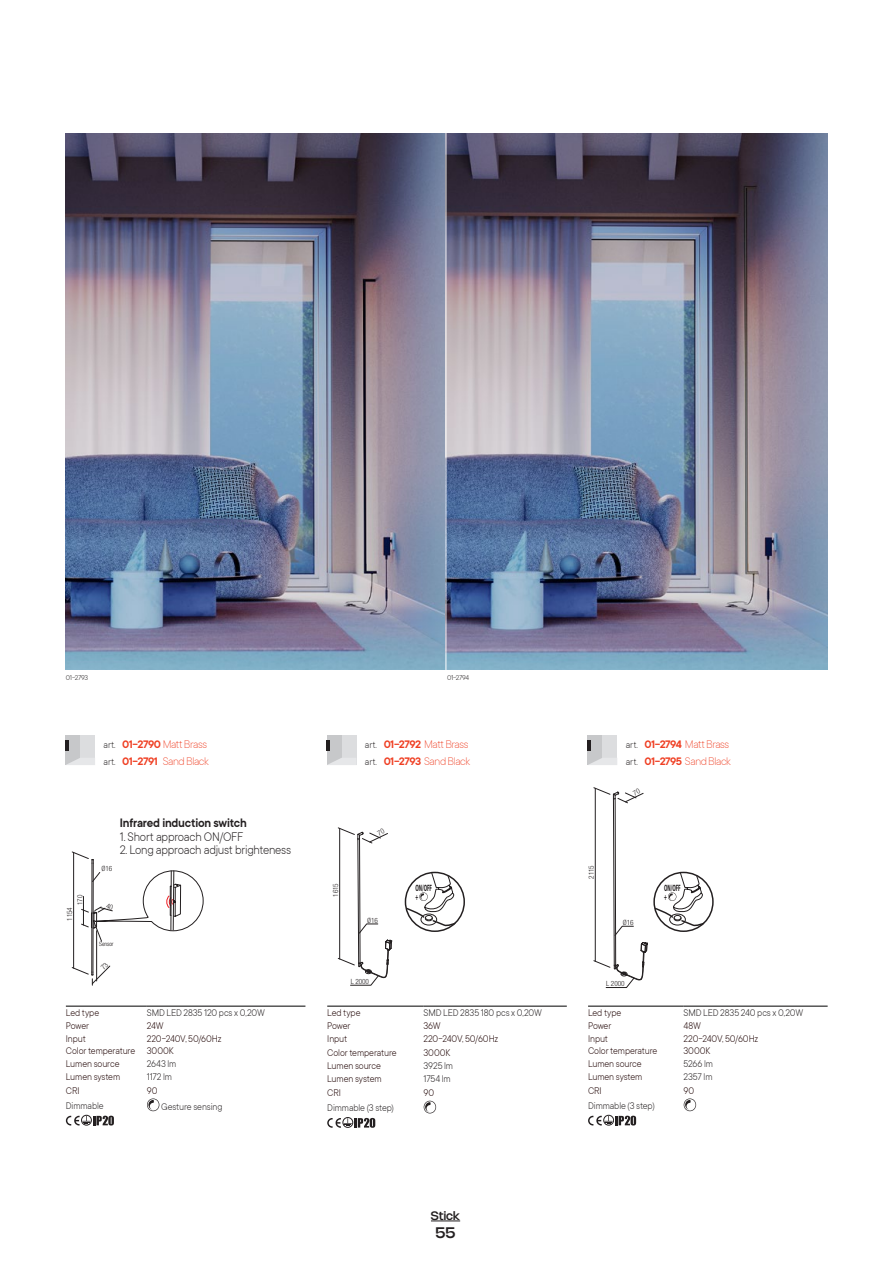
<style>
.page{position:relative;width:893px;height:1263px;background:#fff}
.page>*{position:absolute;margin:0;border:0;box-sizing:border-box;transform-origin:0 0}
.t1{font:500 15px "Nohemi";color:#231f20}
.t2{font:300 13.5px "TT Commons";letter-spacing:-.015em;color:#231f20;scale:.95 1}
.t3{font:600 13.5px "TT Commons";letter-spacing:-.015em;color:#231f20;scale:.95 1}
.t4{font:200 12px/17px "TT Commons";letter-spacing:-.04em;color:#ef3e22}
.t5{font:500 12px "Nohemi";color:#231f20}
.t6{font:300 10.5px/12.5px "TT Commons";letter-spacing:-.01em;color:#1d0000;scale:.95 1}
.t7{font:300 10.5px/13.5px "TT Commons";letter-spacing:-.01em;color:#231f20;scale:.95 1}
.t8{font:700 9.3px/8.9px "Myriad Pro";color:#231f20;scale:.52 1}
.t9{font:300 7.5px "TT Commons";letter-spacing:-.04em;color:#231f20}
.t10{font:300 condensed 7.2px "Helvetica Neue LT Pro";letter-spacing:-.01em;color:#231f20}
.t11{font:300 condensed 6px "Helvetica Neue LT Pro";letter-spacing:-.01em;color:#231f20}
.s1{font-weight:300;font-size:10.5px;color:#231f20}
.s2{font-weight:600}
</style>
<div class="page">
<div style="left:65px;top:735px;width:30px;height:30px;background:#dcdddf"></div>
<div style="left:65px;top:735px;width:15px;height:30px;background:#c7c8ca"></div>
<hr style="left:65px;top:740px;width:4px;height:11px;background:#231f20">
<svg style="left:66px;top:758px;width:14px;height:7px"></svg>
<hr style="left:66px;top:1006px;width:81px;height:1px;background:#000">
<hr style="left:147px;top:1006px;width:158px;height:1px;background:#000">
<svg style="left:147px;top:1098px;width:12px;height:13px"></svg>
<div style="left:81px;top:1115px;width:11px;height:10px;border:1px solid #231f20;border-radius:50%"></div>
<svg style="left:66px;top:1116px;width:48px;height:9px"></svg>
<hr style="left:327px;top:1006px;width:96px;height:1px;background:#000">
<hr style="left:423px;top:1006px;width:144px;height:1px;background:#000">
<svg style="left:424px;top:1101px;width:12px;height:12px"></svg>
<div style="left:342px;top:1117px;width:11px;height:11px;border:1px solid #231f20;border-radius:50%"></div>
<svg style="left:327px;top:1118px;width:48px;height:10px"></svg>
<hr style="left:588px;top:1006px;width:95px;height:1px;background:#000">
<hr style="left:683px;top:1006px;width:145px;height:1px;background:#000">
<svg style="left:684px;top:1098px;width:12px;height:13px"></svg>
<div style="left:603px;top:1115px;width:11px;height:10px;border:1px solid #231f20;border-radius:50%"></div>
<svg style="left:588px;top:1116px;width:48px;height:9px"></svg>
<hr style="left:73px;top:852px;width:1px;height:116px;background:#231f20">
<hr style="left:92px;top:863px;width:1px;height:109px;background:#231f20">
<hr style="left:93px;top:863px;width:1px;height:109px;background:#231f20">
<svg style="left:72px;top:852px;width:22px;height:11px"></svg>
<hr style="left:96px;top:931px;width:1px;height:50px;background:#231f20">
<img style="left:66px;top:134px;width:762px;height:535px">
<hr style="left:446px;top:116px;width:1px;height:564px;background:#fff">
<svg style="left:405px;top:872px;width:51px;height:56px"></svg>
<svg style="left:654px;top:872px;width:51px;height:56px"></svg>
<svg style="left:431px;top:1221px;width:29px;height:1px"></svg>
<svg style="left:72px;top:962px;width:38px;height:23px"></svg>
<svg style="left:81px;top:870px;width:123px;height:72px"></svg>
<svg style="left:327px;top:594px;width:65px;height:391px"></svg>
<svg style="left:587px;top:469px;width:61px;height:519px"></svg>
<p class="t9" style="left:66px;top:673px;width:24px">01-2793</p>
<p class="t9" style="left:447px;top:673px;width:24px">01-2794</p>
<p class="t4" style="left:104px;top:736px;width:107px"><span class="s1">art.</span> <span class="s2">01-2790</span> Matt Brass <span class="s1">art.</span> <span class="s2">01-2791</span> Sand Black</p>
<p class="t4" style="left:365px;top:736px;width:107px"><span class="s1">art.</span> <span class="s2">01-2792</span> Matt Brass <span class="s1">art.</span> <span class="s2">01-2793</span> Sand Black</p>
<p class="t4" style="left:626px;top:736px;width:107px"><span class="s1">art.</span> <span class="s2">01-2794</span> Matt Brass <span class="s1">art.</span> <span class="s2">01-2795</span> Sand Black</p>
<p class="t10" style="left:76px;top:905px;width:12px;rotate:-90deg">170</p>
<p class="t10" style="left:65px;top:921px;width:15px;rotate:-90deg">1154</p>
<p class="t10" style="left:101px;top:865px;width:12px">Ø16</p>
<p class="t3" style="left:120px;top:815px;width:135px">Infrared induction switch</p>
<p class="t2" style="left:120px;top:829px;width:132px">1. Short approach ON/OFF</p>
<p class="t2" style="left:120px;top:843px;width:182px">2. Long approach adjust brighteness</p>
<p class="t11" style="left:99px;top:941px;width:16px">Sensor</p>
<p class="t6" style="left:66px;top:1007px;width:37px">Led type</p>
<p class="t7" style="left:147px;top:1006px;width:126px">SMD LED 2835 120 pcs x 0,20W</p>
<p class="t6" style="left:66px;top:1019px;width:26px">Power</p>
<p class="t6" style="left:147px;top:1019px;width:19px">24W</p>
<p class="t6" style="left:66px;top:1032px;width:23px">Input</p>
<p class="t6" style="left:66px;top:1032px;width:165px;text-indent:81px">220-240V, 50/60Hz<br>Color temperature 3000K<br>Lumen source</p>
<p class="t6" style="left:66px;top:1071px;width:59px">Lumen system</p>
<p class="t7" style="left:147px;top:1057px;width:33px">2643 lm<br>1172 lm</p>
<p class="t6" style="left:66px;top:1084px;width:16px">CRI</p>
<p class="t6" style="left:147px;top:1084px;width:13px">90</p>
<p class="t7" style="left:66px;top:1098px;width:41px">Dimmable</p>
<p class="t7" style="left:161px;top:1100px;width:66px">Gesture sensing</p>
<p class="t10" style="left:331px;top:897px;width:15px;rotate:-90deg">1615</p>
<p class="t10" style="left:367px;top:916px;width:12px">Ø16</p>
<p class="t10" style="left:351px;top:977px;width:20px">L 2000</p>
<p class="t10" style="left:587px;top:879px;width:15px;rotate:-90deg">2115</p>
<p class="t8" style="left:415px;top:883px;width:34px">ON/OFF +</p>
<p class="t8" style="left:664px;top:883px;width:34px">ON/OFF +</p>
<p class="t10" style="left:623px;top:918px;width:12px">Ø16</p>
<p class="t10" style="left:606px;top:979px;width:20px">L 2000</p>
<p class="t6" style="left:327px;top:1007px;width:37px">Led type</p>
<p class="t7" style="left:423px;top:1006px;width:126px">SMD LED 2835 180 pcs x 0,20W</p>
<p class="t6" style="left:327px;top:1019px;width:26px">Power</p>
<p class="t6" style="left:423px;top:1019px;width:20px">36W</p>
<p class="t6" style="left:327px;top:1032px;width:23px">Input</p>
<p class="t6" style="left:423px;top:1032px;width:80px">220-240V, 50/60Hz</p>
<p class="t6" style="left:327px;top:1046px;width:75px">Color temperature</p>
<p class="t6" style="left:423px;top:1046px;width:30px">3000K</p>
<p class="t6" style="left:327px;top:1059px;width:59px;line-height:13.5px">Lumen source<br>Lumen system</p>
<p class="t7" style="left:423px;top:1059px;width:33px">3925 lm<br>1754 lm</p>
<p class="t6" style="left:327px;top:1086px;width:16px">CRI</p>
<p class="t6" style="left:423px;top:1086px;width:13px">90</p>
<p class="t7" style="left:327px;top:1101px;width:72px">Dimmable (3 step)</p>
<p class="t6" style="left:588px;top:1007px;width:37px">Led type</p>
<p class="t7" style="left:683px;top:1006px;width:128px">SMD LED 2835 240 pcs x 0,20W</p>
<p class="t6" style="left:588px;top:1019px;width:26px">Power</p>
<p class="t6" style="left:683px;top:1019px;width:20px">48W</p>
<p class="t6" style="left:588px;top:1032px;width:23px">Input</p>
<p class="t6" style="left:683px;top:1032px;width:80px">220-240V, 50/60Hz</p>
<p class="t6" style="left:588px;top:1045px;width:75px">Color temperature</p>
<p class="t6" style="left:683px;top:1045px;width:30px">3000K</p>
<p class="t6" style="left:588px;top:1057px;width:59px;line-height:13.5px">Lumen source<br>Lumen system</p>
<p class="t7" style="left:683px;top:1057px;width:32px">5266 lm<br>2357 lm</p>
<p class="t6" style="left:588px;top:1084px;width:16px">CRI</p>
<p class="t6" style="left:683px;top:1084px;width:13px">90</p>
<p class="t7" style="left:588px;top:1098px;width:72px">Dimmable (3 step)</p>
<p class="t5" style="left:431px;top:1208px;width:31px">Stick</p>
<h1 class="t1" style="left:435px;top:1223px;width:22px">55</h1>
</div>
